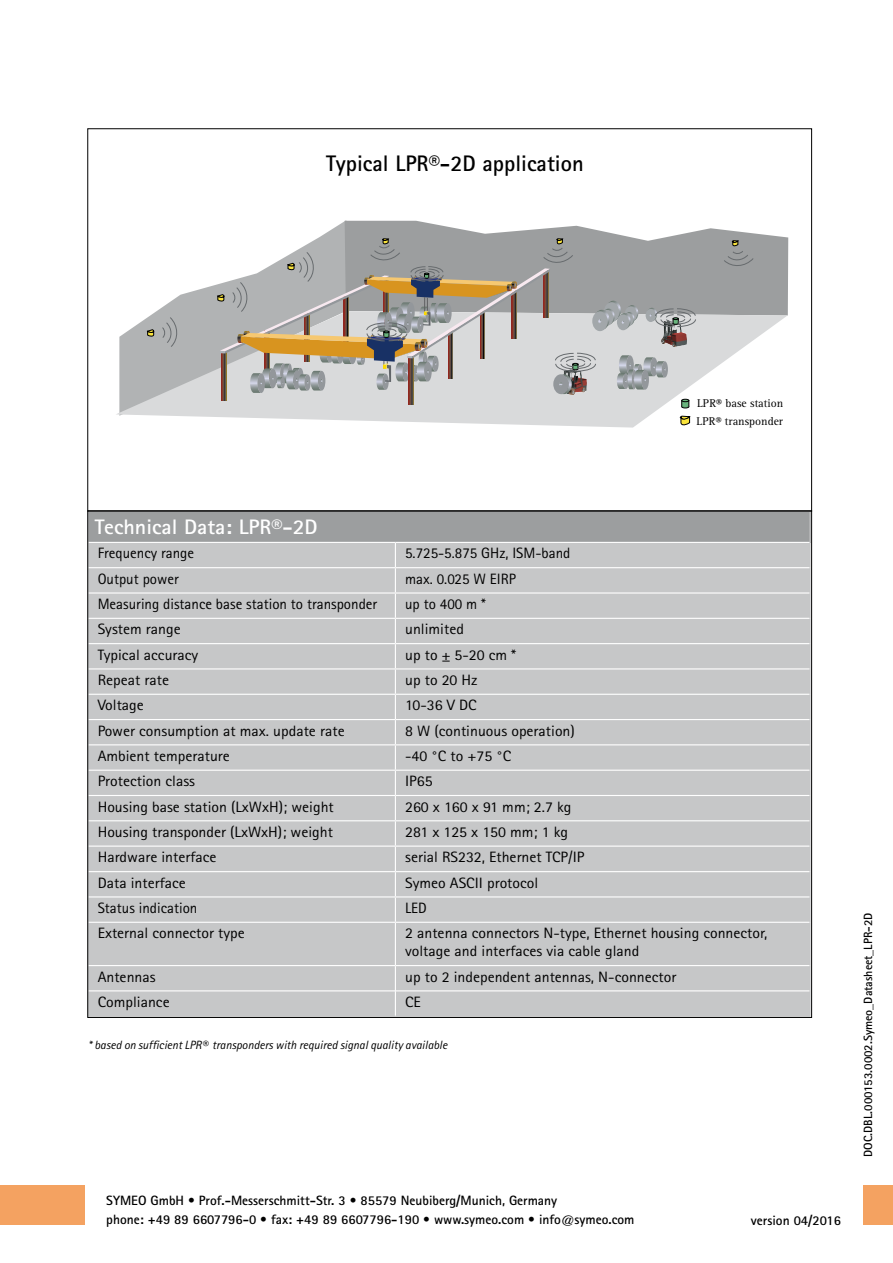
<style>
.page{position:relative;width:893px;height:1263px;background:#fff}
.page>*{position:absolute;margin:0;border:0;box-sizing:border-box;transform-origin:0 0}
.t1{font:700 22.5px "Agfa Rotis Sans Serif";color:#000}
.t2{font:700 21px "Rotis Sans Serif";color:#fff;scale:1.05 1}
.t3{font:15px/18px "Agfa Rotis Sans Serif";color:#000;scale:1.05 1}
.t4{font:15px "Agfa Rotis Sans Serif";color:#000}
.t5{font:700 13.5px/19.5px "Agfa Rotis Sans Serif";color:#000}
.t6{font:italic 12px "Agfa Rotis Sans Serif";color:#000}
.t7{font:700 12px "Agfa Rotis Sans Serif";color:#000}
.t8{font:11.55px/17.2px "Agfa Rotis Serif";color:#000}
.s1{font-family:"Rotis Sans Serif";font-weight:400}
</style>
<div class="page">
<div style="left:0;top:1185px;width:85px;height:39px;background:#f4a261"></div>
<div style="left:863px;top:1185px;width:30px;height:39px;background:#f4a261"></div>
<div style="left:88px;top:511px;width:722px;height:31px;background:#9c9e9f"></div>
<div style="left:89px;top:543px;width:720px;height:473px;background:#c6c7c8"></div>
<hr style="left:809px;top:512px;width:2px;height:30px;background:#c6c7c8">
<hr style="left:809px;top:542px;width:2px;height:26px;background:#c6c7c8">
<hr style="left:809px;top:568px;width:2px;height:25px;background:#c6c7c8">
<hr style="left:809px;top:593px;width:2px;height:25px;background:#c6c7c8">
<hr style="left:809px;top:618px;width:2px;height:26px;background:#c6c7c8">
<hr style="left:809px;top:644px;width:2px;height:25px;background:#c6c7c8">
<hr style="left:809px;top:669px;width:2px;height:25px;background:#c6c7c8">
<hr style="left:809px;top:694px;width:2px;height:25px;background:#c6c7c8">
<hr style="left:809px;top:719px;width:2px;height:26px;background:#c6c7c8">
<hr style="left:809px;top:745px;width:2px;height:25px;background:#c6c7c8">
<hr style="left:809px;top:770px;width:2px;height:25px;background:#c6c7c8">
<hr style="left:809px;top:795px;width:2px;height:26px;background:#c6c7c8">
<hr style="left:809px;top:821px;width:2px;height:25px;background:#c6c7c8">
<hr style="left:809px;top:846px;width:2px;height:26px;background:#c6c7c8">
<hr style="left:809px;top:872px;width:2px;height:25px;background:#c6c7c8">
<hr style="left:809px;top:897px;width:2px;height:25px;background:#c6c7c8">
<hr style="left:809px;top:922px;width:2px;height:43px;background:#c6c7c8">
<hr style="left:809px;top:965px;width:2px;height:26px;background:#c6c7c8">
<hr style="left:809px;top:991px;width:2px;height:25px;background:#c6c7c8">
<hr style="left:88px;top:567px;width:307px;height:1px;background:#fff">
<hr style="left:395px;top:567px;width:414px;height:1px;background:#fff">
<hr style="left:88px;top:592px;width:307px;height:2px;background:#fff">
<hr style="left:395px;top:592px;width:414px;height:2px;background:#fff">
<hr style="left:88px;top:618px;width:307px;height:1px;background:#fff">
<hr style="left:395px;top:618px;width:414px;height:1px;background:#fff">
<hr style="left:88px;top:643px;width:307px;height:1px;background:#fff">
<hr style="left:395px;top:643px;width:414px;height:1px;background:#fff">
<hr style="left:88px;top:668px;width:307px;height:1px;background:#fff">
<hr style="left:395px;top:668px;width:414px;height:1px;background:#fff">
<hr style="left:88px;top:694px;width:307px;height:1px;background:#fff">
<hr style="left:395px;top:694px;width:414px;height:1px;background:#fff">
<hr style="left:88px;top:719px;width:307px;height:1px;background:#fff">
<hr style="left:395px;top:719px;width:414px;height:1px;background:#fff">
<hr style="left:88px;top:744px;width:307px;height:1px;background:#fff">
<hr style="left:395px;top:744px;width:414px;height:1px;background:#fff">
<hr style="left:88px;top:770px;width:307px;height:1px;background:#fff">
<hr style="left:395px;top:770px;width:414px;height:1px;background:#fff">
<hr style="left:88px;top:795px;width:307px;height:1px;background:#fff">
<hr style="left:395px;top:795px;width:414px;height:1px;background:#fff">
<hr style="left:88px;top:820px;width:307px;height:1px;background:#fff">
<hr style="left:395px;top:820px;width:414px;height:1px;background:#fff">
<hr style="left:88px;top:845px;width:307px;height:2px;background:#fff">
<hr style="left:395px;top:845px;width:414px;height:2px;background:#fff">
<hr style="left:88px;top:871px;width:307px;height:1px;background:#fff">
<hr style="left:395px;top:871px;width:414px;height:1px;background:#fff">
<hr style="left:88px;top:896px;width:307px;height:1px;background:#fff">
<hr style="left:395px;top:896px;width:414px;height:1px;background:#fff">
<svg style="left:395px;top:543px;width:1px;height:379px"></svg>
<hr style="left:88px;top:922px;width:307px;height:1px;background:#fff">
<hr style="left:395px;top:922px;width:414px;height:1px;background:#fff">
<hr style="left:395px;top:923px;width:1px;height:42px;background:#fff">
<hr style="left:88px;top:965px;width:307px;height:1px;background:#fff">
<hr style="left:395px;top:965px;width:414px;height:1px;background:#fff">
<hr style="left:395px;top:990px;width:414px;height:1px;background:#fff">
<hr style="left:88px;top:990px;width:308px;height:1px;background:#fff">
<svg style="left:395px;top:966px;width:1px;height:50px"></svg>
<svg style="left:119px;top:220px;width:669px;height:206px"></svg>
<h1 class="t1" style="left:326px;top:149px;width:259px">Typical LPR®-2D application</h1>
<p class="t8" style="left:697px;top:395px;width:88px">LPR® base station<br>LPR® transponder</p>
<h2 class="t2" style="left:95px;top:514px;width:214px">Technical Data: LPR®-2D</h2>
<p class="t4" style="left:98px;top:544px;width:98px">Frequency range</p>
<p class="t4" style="left:405px;top:544px;width:167px">5.725-5.875 GHz, ISM-band</p>
<p class="t4" style="left:98px;top:570px;width:83px">Output power</p>
<p class="t4" style="left:405px;top:570px;width:112px">max. 0.025 W EIRP</p>
<p class="t4" style="left:98px;top:595px;width:281px">Measuring distance base station to transponder</p>
<p class="t4" style="left:405px;top:595px;width:82px">up to 400 m *</p>
<p class="t3" style="left:98px;top:620px;width:81px">System range</p>
<p class="t3" style="left:405px;top:620px;width:58px">unlimited</p>
<p class="t3" style="left:98px;top:645px;width:97px">Typical accuracy</p>
<p class="t3" style="left:405px;top:645px;width:107px">up to ± 5-20 cm *</p>
<p class="t3" style="left:98px;top:671px;width:69px">Repeat rate</p>
<p class="t3" style="left:405px;top:671px;width:71px">up to 20 Hz</p>
<p class="t3" style="left:98px;top:696px;width:46px">Voltage</p>
<p class="t3" style="left:405px;top:696px;width:70px">10-36 V DC</p>
<p class="t3" style="left:98px;top:721px;width:237px">Power consumption at max. update rate</p>
<p class="t3" style="left:405px;top:721px;width:163px">8 W (continuous operation)</p>
<p class="t3" style="left:98px;top:747px;width:127px">Ambient temperature</p>
<p class="t3" style="left:405px;top:747px;width:102px">-40 °C to +75 °C</p>
<p class="t3" style="left:98px;top:772px;width:94px">Protection class</p>
<p class="t3" style="left:405px;top:772px;width:28px">IP65</p>
<p class="t3" style="left:98px;top:797px;width:226px">Housing base station (LxWxH); weight</p>
<p class="t3" style="left:405px;top:797px;width:160px">260 x 160 x 91 mm; 2.7 kg</p>
<p class="t3" style="left:98px;top:823px;width:226px">Housing transponder (LxWxH); weight</p>
<p class="t3" style="left:405px;top:823px;width:157px">281 x 125 x 150 mm; 1 kg</p>
<p class="t3" style="left:98px;top:848px;width:115px">Hardware interface</p>
<p class="t3" style="left:405px;top:848px;width:172px">serial RS232, Ethernet TCP/IP</p>
<p class="t3" style="left:98px;top:873px;width:85px">Data interface</p>
<p class="t3" style="left:405px;top:873px;width:128px">Symeo ASCII protocol</p>
<p class="t4" style="left:98px;top:899px;width:101px">Status indication</p>
<p class="t4" style="left:405px;top:899px;width:23px">LED</p>
<p class="t3" style="left:98px;top:924px;width:142px">External connector type</p>
<p class="t3" style="left:405px;top:924px;width:347px">2 antenna connectors N-type, Ethernet housing connector, voltage and interfaces via cable gland</p>
<p class="t3" style="left:98px;top:967px;width:57px">Antennas</p>
<p class="t3" style="left:405px;top:967px;width:260px">up to 2 independent antennas, N-connector</p>
<p class="t3" style="left:98px;top:993px;width:70px">Compliance</p>
<p class="t3" style="left:405px;top:993px;width:17px">CE</p>
<p class="t6" style="left:88px;top:1037px;width:361px">* based on sufficient LPR® transponders with required signal quality available</p>
<p class="t5" style="left:106px;top:1190px;width:530px">SYMEO GmbH <span class="s1">•</span> Prof.-Messerschmitt-Str. 3 <span class="s1">•</span> 85579 Neubiberg/Munich, Germany<br>phone: +49 89 6607796-0 <span class="s1">•</span> fax: +49 89 6607796-190 <span class="s1">•</span> www.symeo.com <span class="s1">•</span> info@symeo.com</p>
<p class="t5" style="left:751px;top:1210px;width:91px">version 04/2016</p>
<p class="t7" style="left:861px;top:1157px;width:245px;rotate:-90deg">DOC.DBL.000153.0002.Symeo_Datasheet_LPR-2D</p>
</div>
